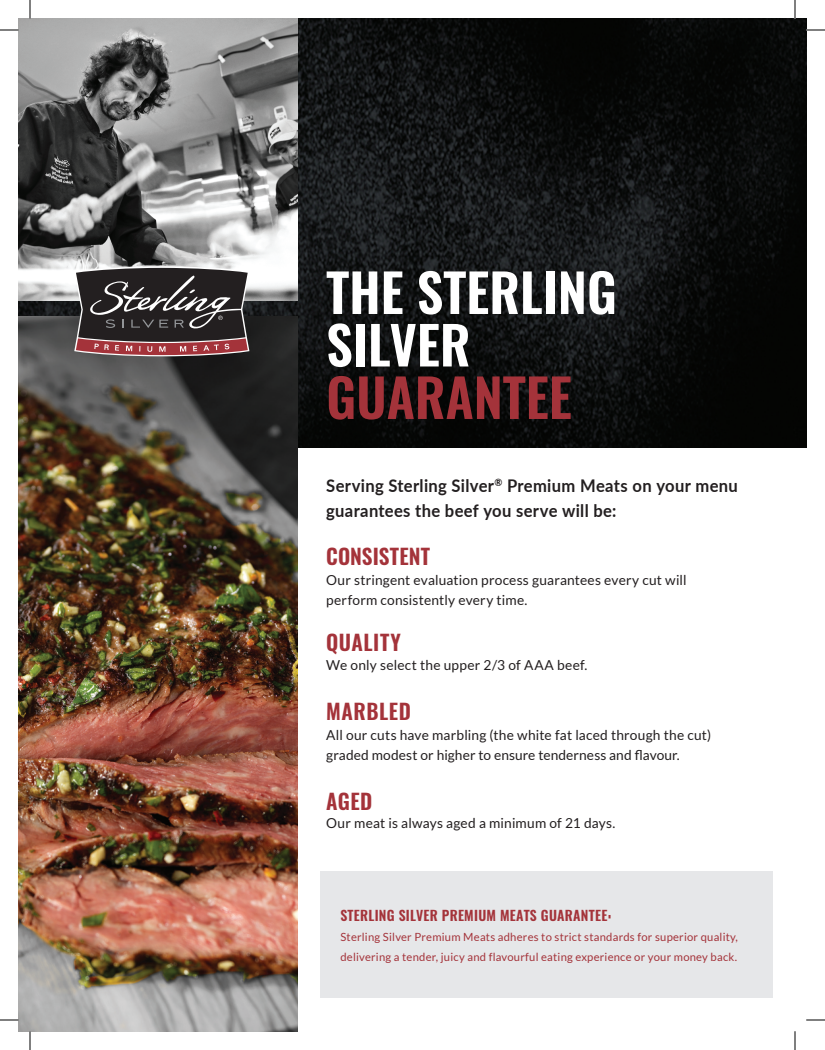
<style>
.page{position:relative;width:825px;height:1050px;background:#fff}
.page>*{position:absolute;margin:0;border:0;box-sizing:border-box;transform-origin:0 0}
.t1{font:600 52.5px/52.5px "Oswald";color:#fff}
.t2{font:600 52.5px "Oswald";color:#a4333a}
.t3{font:600 21.25px "Oswald";letter-spacing:.015em;color:#a4333a}
.t4{font:700 17.5px/25px "Lato";letter-spacing:.02em;color:#231f20;scale:.95 1}
.t5{font:13.75px/20px "Lato";letter-spacing:.01em;color:#231f20}
.t6{font:600 13.75px "Oswald";letter-spacing:.02em;color:#a4333a}
.t7{font:11.25px/20px "Lato";letter-spacing:.02em;color:#a4333a}
</style>
<div class="page">
<div style="left:320px;top:871px;width:452px;height:127px;background:#e6e7e9"></div>
<img style="left:19px;top:19px;width:787px;height:429px">
<img style="left:19px;top:316px;width:278px;height:715px">
<img style="left:19px;top:19px;width:278px;height:282px">
<svg style="left:74px;top:266px;width:175px;height:90px;background:#574749"></svg>
<svg style="left:0;top:29px;width:19px;height:2px"></svg>
<svg style="left:806px;top:29px;width:19px;height:2px"></svg>
<svg style="left:0;top:1019px;width:19px;height:2px"></svg>
<svg style="left:806px;top:1019px;width:19px;height:2px"></svg>
<svg style="left:29px;top:0;width:2px;height:19px"></svg>
<svg style="left:29px;top:1031px;width:2px;height:19px"></svg>
<svg style="left:794px;top:0;width:2px;height:19px"></svg>
<svg style="left:794px;top:1031px;width:2px;height:19px"></svg>
<h1 class="t1" style="left:326px;top:270px;width:292px">THE STERLING<br>SILVER</h1>
<h1 class="t2" style="left:326px;top:370px;width:247px">GUARANTEE</h1>
<p class="t4" style="left:326px;top:473px;width:435px">Serving Sterling Silver<sup>®</sup> Premium Meats on your menu guarantees the beef you serve will be:</p>
<h2 class="t3" style="left:326px;top:545px;width:105px">CONSISTENT</h2>
<p class="t5" style="left:326px;top:570px;width:362px">Our stringent evaluation process guarantees every cut will perform consistently every time.</p>
<h2 class="t3" style="left:326px;top:631px;width:76px">QUALITY</h2>
<p class="t5" style="left:326px;top:655px;width:263px">We only select the upper 2/3 of AAA beef.</p>
<h2 class="t3" style="left:326px;top:700px;width:86px">MARBLED</h2>
<p class="t5" style="left:326px;top:725px;width:387px">All our cuts have marbling (the white fat laced through the cut) graded modest or higher to ensure tenderness and flavour.</p>
<h2 class="t3" style="left:326px;top:790px;width:48px">AGED</h2>
<p class="t5" style="left:326px;top:813px;width:291px">Our meat is always aged a minimum of 21 days.</p>
<p class="t6" style="left:340px;top:909px;width:272px">STERLING SILVER PREMIUM MEATS GUARANTEE:</p>
<p class="t7" style="left:340px;top:927px;width:399px">Sterling Silver Premium Meats adheres to strict standards for superior quality, delivering a tender, juicy and flavourful eating experience or your money back.</p>
</div>
